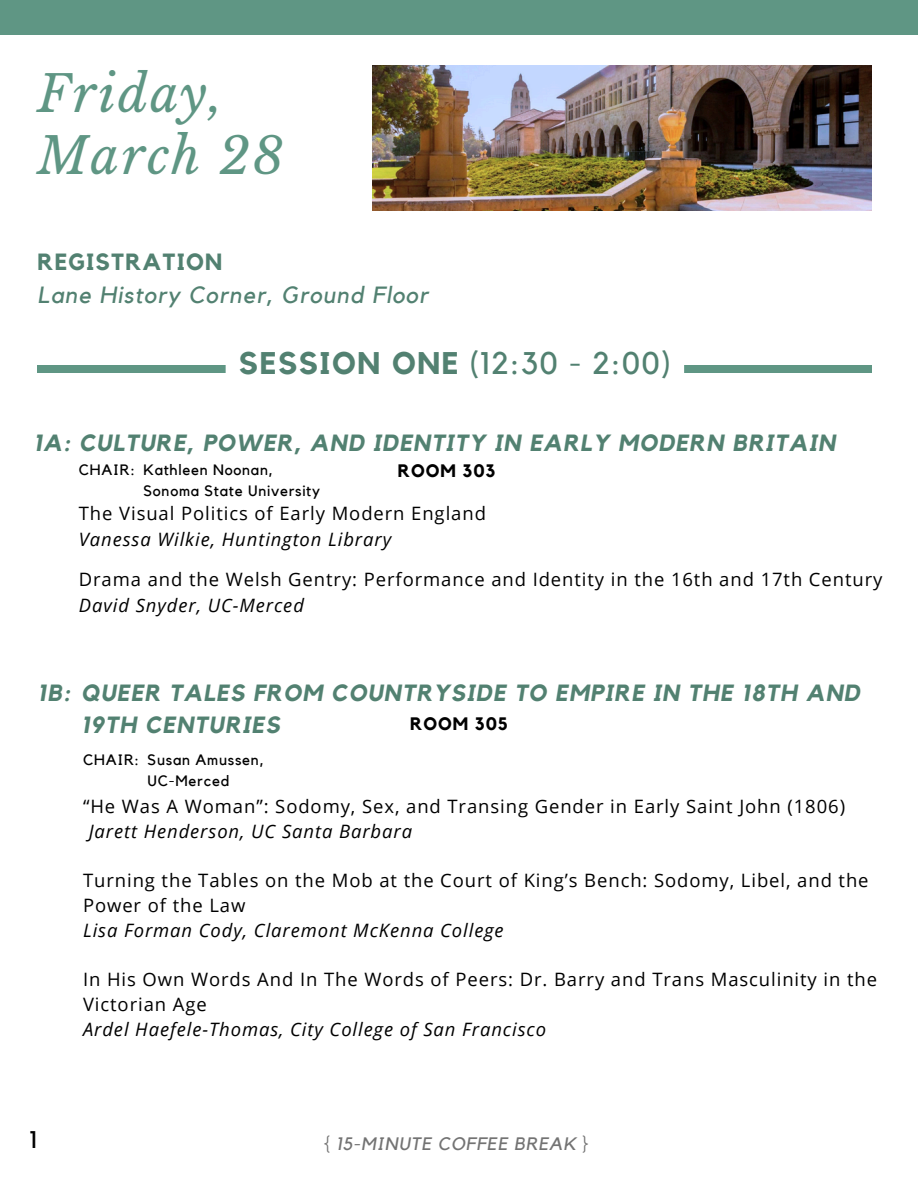
<style>
.page{position:relative;width:918px;height:1188px;background:#fff}
.page>*{position:absolute;margin:0;border:0;box-sizing:border-box;transform-origin:0 0}
.t1{font:italic 49.8px/61.3px "Libre Baskerville";letter-spacing:.05em;color:#5f9684}
.t2{font:31.2px "Kollektif";color:#528171}
.t3{font:24px "Kollektif";color:#000}
.t4{font:italic 700 23.4px/32.7px "Kollektif";letter-spacing:.05em;color:#528171}
.t5{font:italic 23.4px/32.7px "Kollektif";letter-spacing:.05em;color:#528171}
.t6{font:18.45px/24.8px "Open Sans";letter-spacing:.05em;color:#000}
.t7{font:italic 18.45px "Open Sans";letter-spacing:.05em;color:#000}
.t8{font:italic 18px "Kollektif";letter-spacing:.05em;color:#737373}
.t9{font:700 18px "Kollektif";letter-spacing:.05em;color:#000}
.t10{font:15px "Kollektif";letter-spacing:.05em;color:#000}
.s1{font-weight:700;font-style:normal}
.s2{font-weight:700}
.s3{font-style:normal}
</style>
<div class="page">
<div style="left:0;top:0;width:918px;height:35px;background:#5f9684"></div>
<div style="left:38px;top:365px;width:834px;height:7px;background:#5f9684"></div>
<div style="left:226px;top:365px;width:458px;height:7px;background:#fff"></div>
<img style="left:373px;top:66px;width:499px;height:144px">
<p class="t1" style="left:38px;top:64px;width:248px">Friday,<br>March 28</p>
<h4 class="t5" style="left:38px;top:246px;width:392px"><span class="s1">REGISTRATION<br></span>Lane History Corner, Ground Floor</h4>
<p class="t2" style="left:239px;top:349px;width:433px"><span class="s2">SESSION ONE</span> (12:30 - 2:00)</p>
<p class="t4" style="left:33px;top:428px;width:803px">1A: CULTURE, POWER, AND IDENTITY IN EARLY MODERN BRITAIN</p>
<p class="t10" style="left:79px;top:463px;width:58px">CHAIR:</p>
<p class="t10" style="left:143px;top:463px;width:131px">Kathleen Noonan,</p>
<p class="t10" style="left:143px;top:484px;width:178px">Sonoma State University</p>
<p class="t9" style="left:398px;top:463px;width:99px">ROOM 303</p>
<p class="t6" style="left:79px;top:501px;width:409px">The Visual Politics of Early Modern England</p>
<p class="t7" style="left:79px;top:526px;width:314px">Vanessa Wilkie, Huntington Library</p>
<p class="t6" style="left:79px;top:567px;width:805px">Drama and the Welsh Gentry: Performance and Identity in the 16th and 17th Century</p>
<p class="t7" style="left:79px;top:592px;width:227px">David Snyder, UC-Merced</p>
<p class="t4" style="left:38px;top:677px;width:34px">1B:</p>
<p class="t4" style="left:81px;top:677px;width:780px">QUEER TALES FROM COUNTRYSIDE TO EMPIRE IN THE 18TH AND<br>19TH CENTURIES</p>
<h2 class="t9" style="left:410px;top:715px;width:99px">ROOM 305</h2>
<p class="t10" style="left:83px;top:753px;width:58px">CHAIR:</p>
<p class="t10" style="left:148px;top:753px;width:118px">Susan Amussen,</p>
<h3 class="t10" style="left:148px;top:774px;width:83px">UC-Merced</h3>
<p class="t6" style="left:83px;top:794px;width:764px">“He Was A Woman”: Sodomy, Sex, and Transing Gender in Early Saint John (1806)</p>
<h3 class="t7" style="left:89px;top:818px;width:325px">Jarett Henderson, UC Santa Barbara</h3>
<p class="t6" style="left:83px;top:868px;width:787px">Turning the Tables on the Mob at the Court of King’s Bench: Sodomy, Libel, and the<br>Power of the Law</p>
<p class="t7" style="left:83px;top:917px;width:422px">Lisa Forman Cody, Claremont McKenna College</p>
<p class="t6" style="left:83px;top:967px;width:796px">In His Own Words And In The Words of Peers: Dr. Barry and Trans Masculinity in the<br>Victorian Age</p>
<h5 class="t7" style="left:83px;top:1016px;width:465px">Ardel Haefele-Thomas, City College of San Francisco</h5>
<h3 class="t3" style="left:30px;top:1129px;width:9px">1</h3>
<h5 class="t8" style="left:324px;top:1136px;width:265px"><span class="s3">{</span> 15-MINUTE COFFEE BREAK <span class="s3">}</span></h5>
</div>
